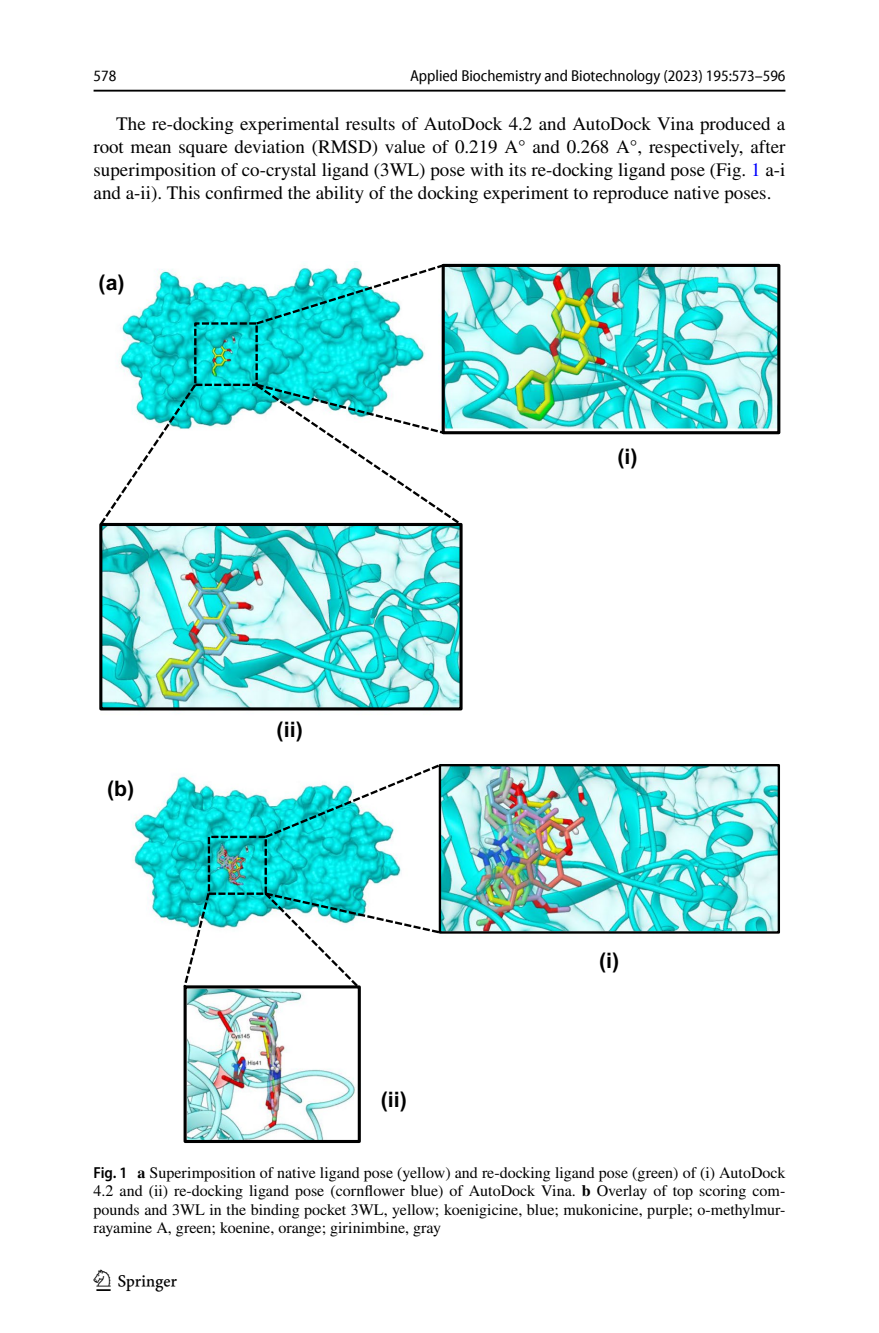
<style>
.page{position:relative;width:879px;height:1333px;background:#fff}
.page>*{position:absolute;margin:0;border:0;box-sizing:border-box;transform-origin:0 0}
.t1{font:30px "Springnew Regular 4";color:#000}
.t2{font:700 21.2px "Arial";color:#000}
.t3{font:19px/23px "STIX";color:#000;text-align:justify}
.t4{font:16px/18.4px "STIX";color:#000;text-align:justify}
.t5{font:semi-condensed 16px "Myriad Pro Unic";color:#000}
.s1{color:#00f}
.s2{font-family:"Myriad Pro";font-weight:600;font-stretch:semi-condensed}
.s3{font-weight:700}
</style>
<div class="page">
<hr style="left:94px;top:90px;width:691px;height:2px;background:#000">
<img style="left:101px;top:262px;width:678px;height:878px">
<div style="left:194px;top:322px;width:64px;height:64px;border:2px dashed #000"></div>
<div style="left:442px;top:264px;width:338px;height:170px;border:3px solid #000"></div>
<img style="left:207px;top:262px;width:239px;height:634px">
<div style="left:439px;top:764px;width:341px;height:169px;border:2px solid #000"></div>
<svg style="left:182px;top:762px;width:261px;height:228px"></svg>
<div style="left:99px;top:523px;width:363px;height:187px;border:3px solid #000"></div>
<svg style="left:99px;top:382px;width:365px;height:145px"></svg>
<div style="left:184px;top:985px;width:177px;height:157px;border:3px solid #000"></div>
<p class="t5" style="left:94px;top:69px;width:24px">578</p>
<p class="t5" style="left:410px;top:69px;width:377px">Applied Biochemistry and Biotechnology (2023) 195:573–596</p>
<p class="t3" style="left:94px;top:113px;width:693px;text-indent:23px">The re-docking experimental results of AutoDock 4.2 and AutoDock Vina produced a root mean square deviation (RMSD) value of 0.219 A° and 0.268 A°, respectively, after superimposition of co-crystal ligand (3WL) pose with its re-docking ligand pose (Fig. <span class="s1">1</span> a-i and a-ii). This confirmed the ability of the docking experiment to reproduce native poses.</p>
<h2 class="t2" style="left:99px;top:268px;width:28px">(a)</h2>
<h2 class="t2" style="left:107px;top:773px;width:29px">(b)</h2>
<h2 class="t2" style="left:277px;top:715px;width:28px">(ii)</h2>
<h2 class="t2" style="left:381px;top:1084px;width:28px">(ii)</h2>
<h2 class="t2" style="left:617px;top:441px;width:22px">(i)</h2>
<h2 class="t2" style="left:599px;top:945px;width:22px">(i)</h2>
<p class="t4" style="left:94px;top:1164px;width:693px"><span class="s2">Fig. 1</span> <span class="s3">a</span> Superimposition of native ligand pose (yellow) and re-docking ligand pose (green) of (i) AutoDock 4.2 and (ii) re-docking ligand pose (cornflower blue) of AutoDock Vina. <span class="s3">b</span> Overlay of top scoring com&shy;pounds and 3WL in the binding pocket 3WL, yellow; koenigicine, blue; mukonicine, purple; o-methylmur&shy;rayamine A, green; koenine, orange; girinimbine, gray</p>
<h1 class="t1" style="left:96px;top:1269px;width:83px">1 3</h1>
</div>
